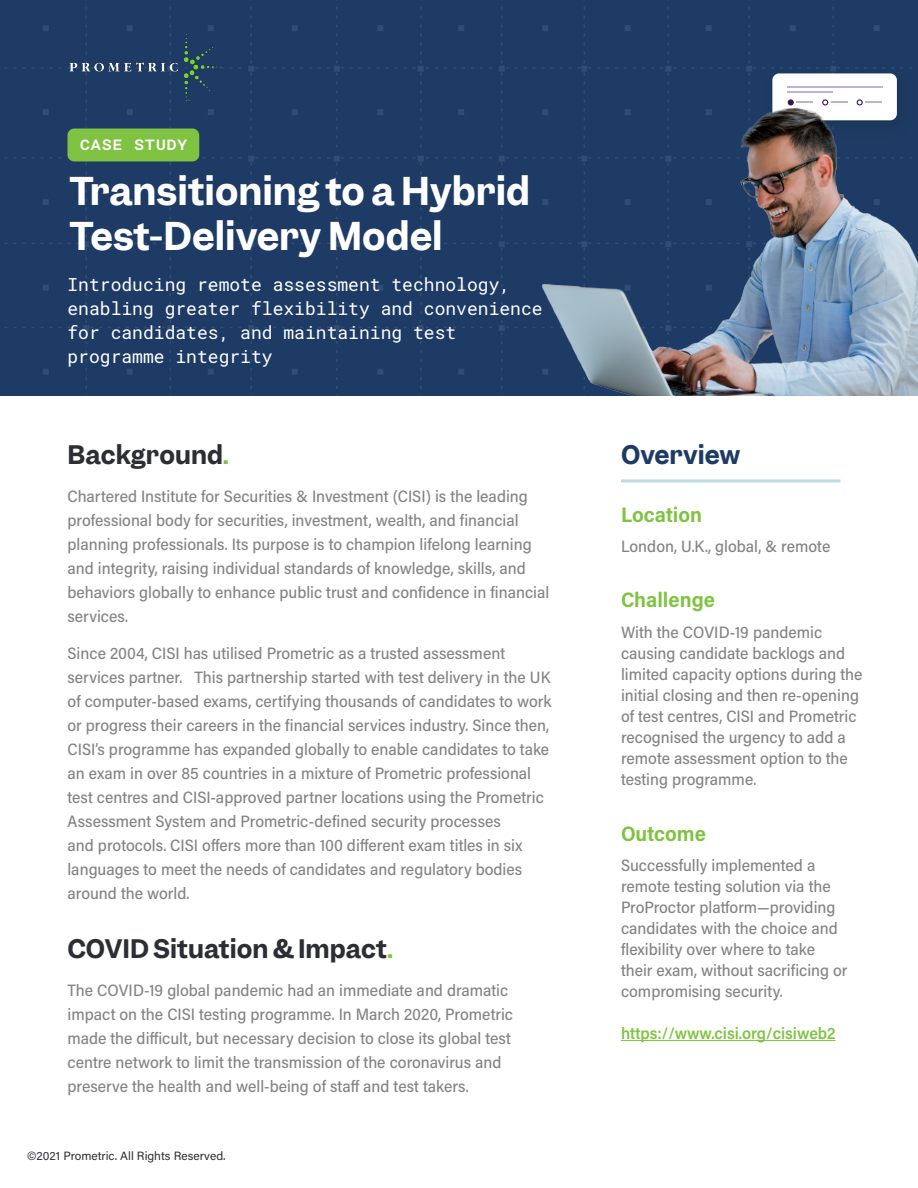
<style>
.page{position:relative;width:918px;height:1188px;background:#fff}
.page>*{position:absolute;margin:0;border:0;box-sizing:border-box;transform-origin:0 0}
.t1{font:600 36px "Garnett";color:#fff}
.t2{font:600 24px "Garnett";color:#2c2e35}
.t3{font:600 24px "Garnett";color:#1d3b65}
.t4{font:700 21px "Acumin Pro Semi Cond";color:#80c342}
.t5{font:18px/24px "Roboto Mono";color:#fff}
.t6{font:500 18px "Roboto Mono";color:#fff}
.t7{font:500 16.5px/24px "Acumin Pro Semi Cond";color:#838383}
.t8{font:600 16.5px "Acumin Pro Semi Cond";color:#80c342}
.t9{font:12px "Acumin Pro";color:#2c2e35}
.s1{color:#80c342}
</style>
<div class="page">
<div style="left:4px;top:156px;width:521px;height:239px;background:#1d3b65"></div>
<div style="left:68px;top:129px;width:131px;height:32px;background:#80c342;border-radius:7px"></div>
<hr style="left:621px;top:1040px;width:215px;height:1px;background:#80c342">
<hr style="left:621px;top:479px;width:219px;height:3px;background:#b9dde2">
<div style="left:4px;top:0;width:911px;height:150px;background:#1d3b65"></div>
<img style="left:525px;top:36px;width:393px;height:359px">
<p class="t6" style="left:80px;top:131px;width:109px">CASE STUDY</p>
<p class="t1" style="left:70px;top:167px;width:462px">Transitioning to a Hybrid</p>
<p class="t1" style="left:70px;top:212px;width:375px">Test-Delivery Model</p>
<p class="t5" style="left:68px;top:272px;width:477px">Introducing remote assessment technology, enabling greater flexibility and convenience for candidates, and maintaining test programme integrity</p>
<p class="t2" style="left:68px;top:439px;width:162px">Background<span class="s1">.</span></p>
<p class="t7" style="left:68px;top:484px;width:483px">Chartered Institute for Securities &amp; Investment (CISI) is the leading professional body for securities, investment, wealth, and financial planning professionals. Its purpose is to champion lifelong learning and integrity, raising individual standards of knowledge, skills, and behaviors globally to enhance public trust and confidence in financial services.</p>
<p class="t7" style="left:68px;top:641px;width:485px">Since 2004, CISI has utilised Prometric as a trusted assessment services partner. This partnership started with test delivery in the UK of computer-based exams, certifying thousands of candidates to work or progress their careers in the financial services industry. Since then, CISI’s programme has expanded globally to enable candidates to take an exam in over 85 countries in a mixture of Prometric professional test centres and CISI-approved partner locations using the Prometric Assessment System and Prometric-defined security processes<br>and protocols. CISI offers more than 100 different exam titles in six languages to meet the needs of candidates and regulatory bodies around the world.</p>
<p class="t2" style="left:68px;top:933px;width:327px">COVID Situation &amp; Impact<span class="s1">.</span></p>
<p class="t7" style="left:68px;top:977px;width:447px">The COVID-19 global pandemic had an immediate and dramatic impact on the CISI testing programme. In March 2020, Prometric made the difficult, but necessary decision to close its global test centre network to limit the transmission of the coronavirus and preserve the health and well-being of staff and test takers.</p>
<p class="t9" style="left:27px;top:1148px;width:200px">©2021 Prometric. All Rights Reserved.</p>
<p class="t3" style="left:621px;top:439px;width:121px">Overview</p>
<p class="t4" style="left:621px;top:500px;width:83px">Location</p>
<p class="t7" style="left:621px;top:533px;width:211px">London, U.K., global, &amp; remote</p>
<p class="t4" style="left:621px;top:585px;width:95px">Challenge</p>
<p class="t7" style="left:621px;top:621px;width:243px;line-height:21px">With the COVID-19 pandemic causing candidate backlogs and limited capacity options during the initial closing and then re-opening of test centres, CISI and Prometric recognised the urgency to add a remote assessment option to the testing programme.</p>
<p class="t4" style="left:621px;top:819px;width:87px">Outcome</p>
<p class="t7" style="left:621px;top:854px;width:228px;line-height:21px">Successfully implemented a remote testing solution via the<br>ProProctor platform—providing candidates with the choice and flexibility over where to take their exam, without sacrificing or compromising security.</p>
<p class="t8" style="left:621px;top:1021px;width:216px">https://www.cisi.org/cisiweb2</p>
</div>
